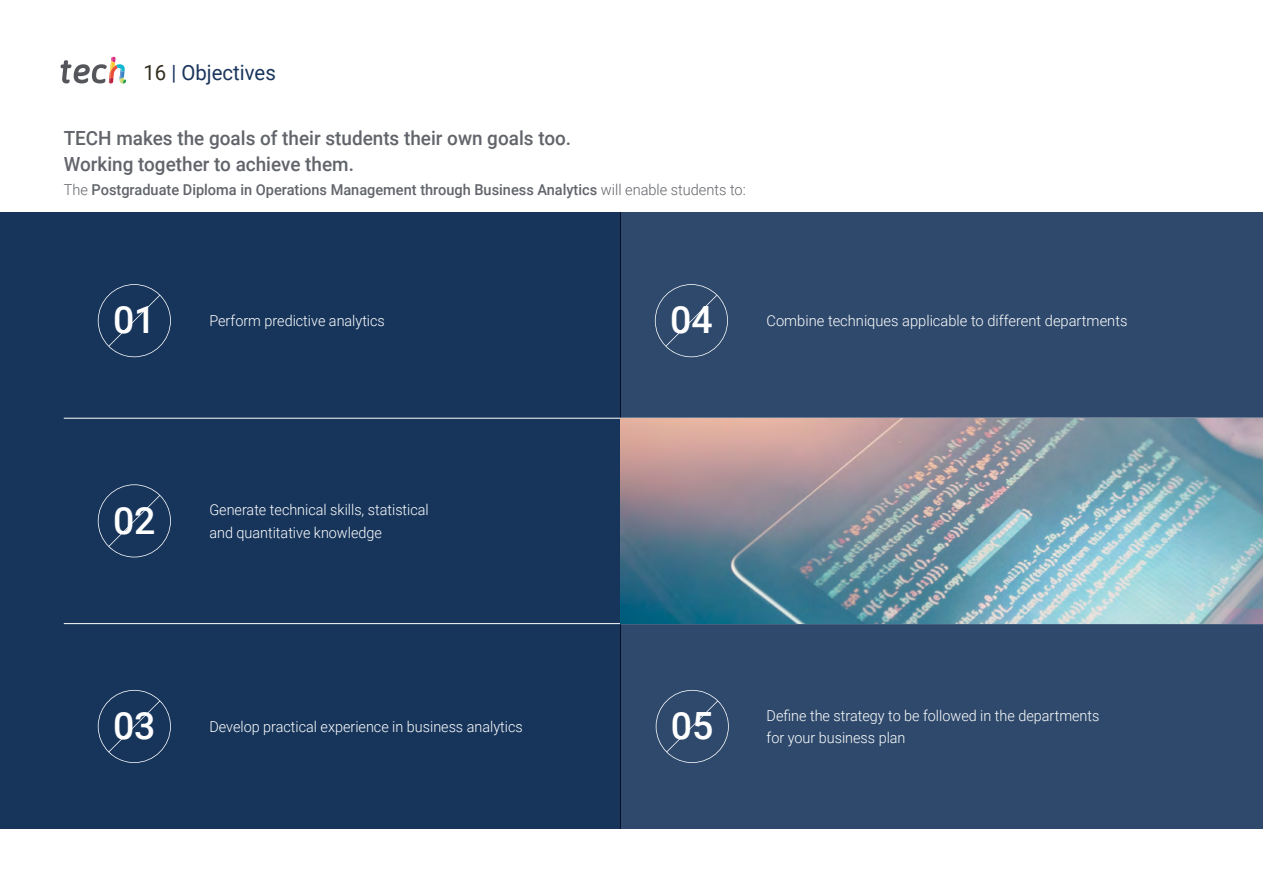
<style>
.page{position:relative;width:1263px;height:893px;background:#fff}
.page>*{position:absolute;margin:0;border:0;box-sizing:border-box;transform-origin:0 0}
.t1{font:500 37.5px "Roboto";color:#fff}
.t2{font:21px "Roboto";color:#1a355c}
.t3{font:500 19.5px/25.5px "Roboto";color:#61646a}
.t4{font:300 15px/22.5px "Roboto";color:#fff;scale:.96 1}
.t5{font:500 15px "Roboto";color:#61646a}
.t6{font:300 15px "Roboto";color:#fff}
.s1{color:#312e20}
.s2{font-weight:300}
</style>
<div class="page">
<div style="left:0;top:213px;width:621px;height:616px;background:#17355b"></div>
<div style="left:621px;top:213px;width:642px;height:616px;background:#2e496b"></div>
<svg style="left:98px;top:284px;width:73px;height:73px"></svg>
<svg style="left:98px;top:484px;width:73px;height:73px"></svg>
<svg style="left:656px;top:690px;width:73px;height:73px"></svg>
<svg style="left:98px;top:690px;width:73px;height:73px"></svg>
<svg style="left:655px;top:284px;width:73px;height:73px"></svg>
<hr style="left:64px;top:418px;width:1199px;height:1px;background:#fff">
<hr style="left:64px;top:623px;width:1199px;height:1px;background:#fff">
<svg style="left:61px;top:57px;width:65px;height:27px"></svg>
<img style="left:621px;top:418px;width:642px;height:206px">
<h2 class="t2" style="left:144px;top:57px;width:134px"><span class="s1">16</span> | Objectives</h2>
<h3 class="t3" style="left:64px;top:125px;width:509px">TECH makes the goals of their students their own goals too.<br>Working together to achieve them.</h3>
<p class="t5" style="left:64px;top:179px;width:683px"><span class="s2">The</span> Postgraduate Diploma in Operations Management through Business Analytics <span class="s2">will enable students to:</span></p>
<h1 class="t1" style="left:113px;top:294px;width:44px">01</h1>
<p class="t4" style="left:209px;top:309px;width:184px">Perform predictive analytics</p>
<h1 class="t1" style="left:670px;top:294px;width:44px">04</h1>
<p class="t6" style="left:766px;top:310px;width:362px">Combine techniques applicable to different departments</p>
<h1 class="t1" style="left:113px;top:494px;width:44px">02</h1>
<p class="t4" style="left:209px;top:498px;width:230px">Generate technical skills, statistical and quantitative knowledge</p>
<h1 class="t1" style="left:113px;top:699px;width:44px">03</h1>
<p class="t4" style="left:209px;top:715px;width:328px">Develop practical experience in business analytics</p>
<h1 class="t1" style="left:671px;top:699px;width:44px">05</h1>
<p class="t4" style="left:767px;top:704px;width:348px">Define the strategy to be followed in the departments for your business plan</p>
</div>
